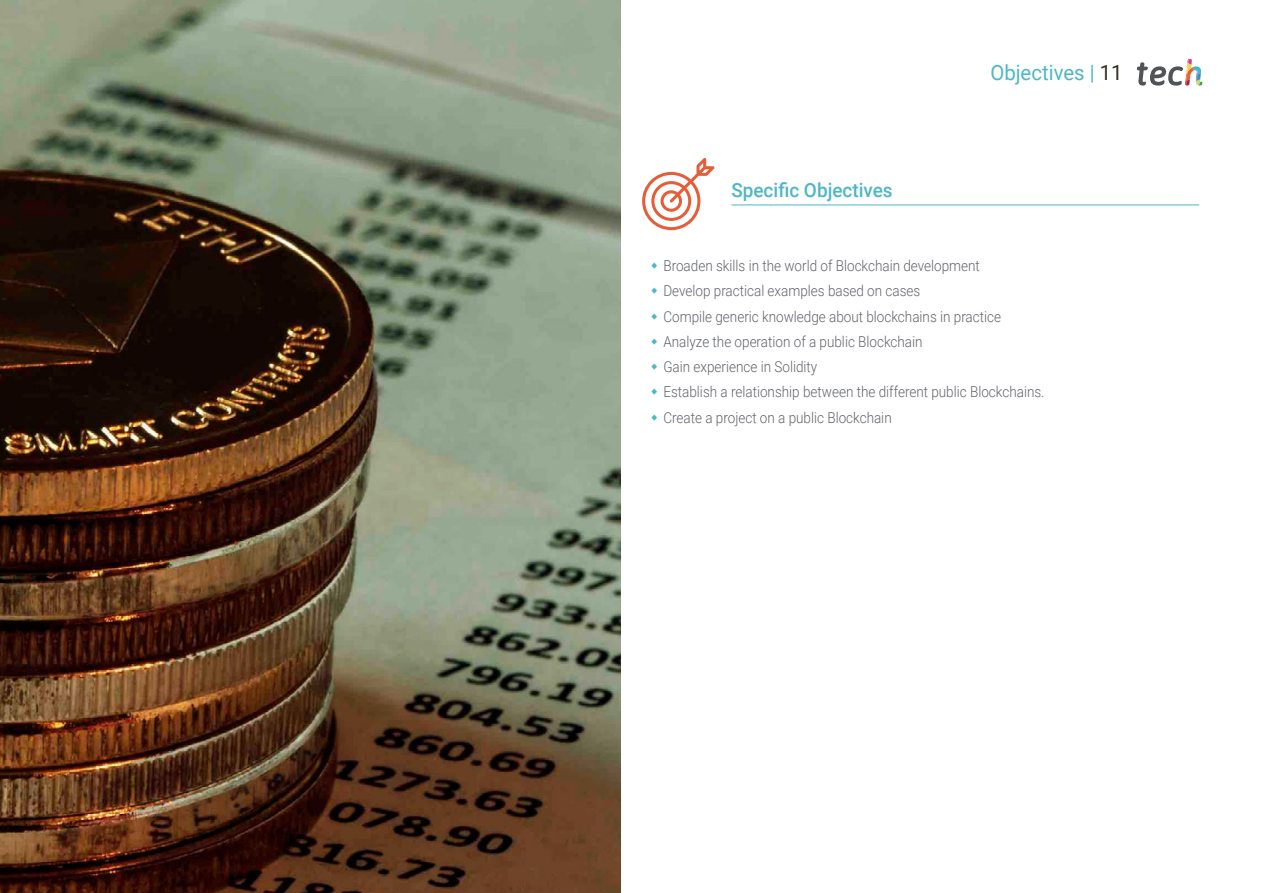
<style>
.page{position:relative;width:1263px;height:893px;background:#fff}
.page>*{position:absolute;margin:0;border:0;box-sizing:border-box;transform-origin:0 0}
.t1{font:21px "Roboto";color:#4db7c5}
.t2{font:500 19.5px "Roboto";color:#4db7c5}
.t3{font:300 15px/25.2px "Roboto";color:#61646a;scale:.9 1}
.s1{color:#312e20}
</style>
<div class="page">
<hr style="left:731px;top:205px;width:468px;height:1px;background:#4db7c5">
<svg style="left:642px;top:158px;width:72px;height:72px"></svg>
<img style="left:0;top:0;width:621px;height:893px">
<svg style="left:1137px;top:59px;width:65px;height:27px"></svg>
<h2 class="t2" style="left:731px;top:176px;width:163px">Specific Objectives</h2>
<h1 class="t1" style="left:990px;top:57px;width:134px">Objectives | <span class="s1">11</span></h1>
<p class="t3" style="left:663px;top:253px;width:425px">Broaden skills in the world of Blockchain development<br>Develop practical examples based on cases<br>Compile generic knowledge about blockchains in practice Analyze the operation of a public Blockchain<br>Gain experience in Solidity<br>Establish a relationship between the different public Blockchains.<br>Create a project on a public Blockchain</p>
</div>
